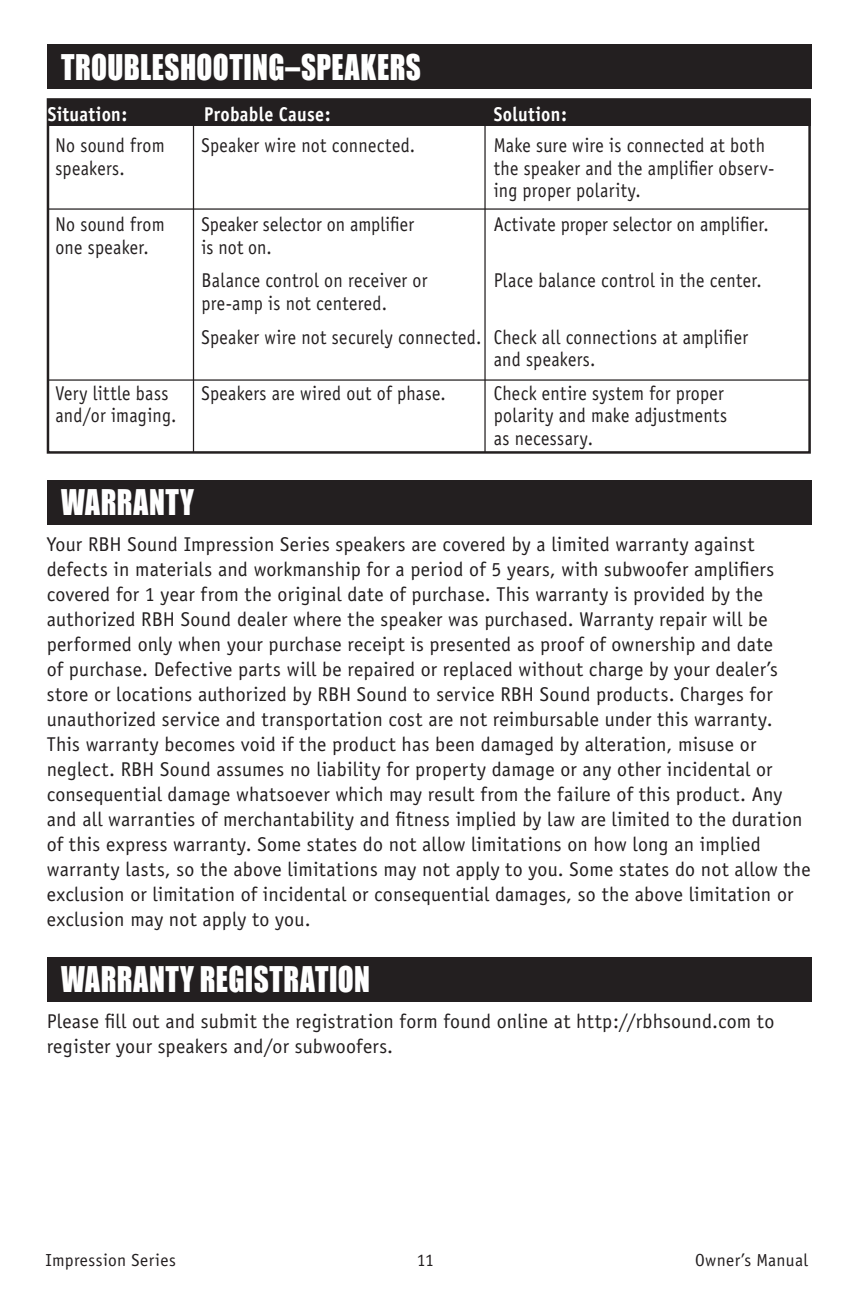
<style>
.page{position:relative;width:855px;height:1305px;background:#fff}
.page>*{position:absolute;margin:0;border:0;box-sizing:border-box;transform-origin:0 0}
.Main_Headings{font:32.5px "Impact";letter-spacing:.015em;color:#fff;scale:.9 1}
.Manual_Text{font:20px/25px "Officina Sans";letter-spacing:.01em;color:#231f20}
.Manual_Text-2{font:20px/22.5px "Officina Sans";letter-spacing:.01em;color:#231f20;scale:.9 1}
.t1{font:700 20px "Officina Sans";letter-spacing:.015em;color:#fff;scale:.9 1}
.t2{font:17.5px "Officina Sans";letter-spacing:.02em;color:#231f20}
</style>
<div class="page">
<div style="left:48px;top:99px;width:763px;height:27px;background:#231f20"></div>
<div style="left:47px;top:98px;width:764px;height:356px;border:2px solid #231f20"></div>
<hr style="left:48px;top:208px;width:761px;height:2px;background:#231f20">
<hr style="left:48px;top:379px;width:761px;height:2px;background:#231f20">
<hr style="left:193px;top:99px;width:1px;height:353px;background:#231f20">
<hr style="left:484px;top:99px;width:2px;height:353px;background:#231f20">
<div style="left:47px;top:44px;width:765px;height:45px;background:#231f20"></div>
<div style="left:47px;top:480px;width:765px;height:45px;background:#231f20"></div>
<div style="left:47px;top:957px;width:765px;height:45px;background:#231f20"></div>
<p class="Main_Headings" style="left:61px;top:42px;width:401px">TROUBLESHOOTING–SPEAKERS</p>
<p class="t1" style="left:48px;top:102px;width:90px">Situation:</p>
<p class="t1" style="left:204px;top:102px;width:142px">Probable Cause:</p>
<p class="Manual_Text-2" style="left:55px;top:134px;width:123px">No sound from speakers.</p>
<p class="Manual_Text-2" style="left:55px;top:213px;width:123px">No sound from one speaker.</p>
<p class="Manual_Text-2" style="left:55px;top:382px;width:136px">Very little bass and/or imaging.</p>
<p class="Manual_Text-2" style="left:202px;top:134px;width:239px">Speaker wire not connected.</p>
<p class="Manual_Text-2" style="left:202px;top:213px;width:238px">Speaker selector on amplifier is not on.</p>
<p class="Manual_Text-2" style="left:202px;top:269px;width:253px">Balance control on receiver or pre-amp is not centered.</p>
<p class="Manual_Text-2" style="left:202px;top:326px;width:313px">Speaker wire not securely connected.</p>
<p class="Manual_Text-2" style="left:202px;top:382px;width:273px">Speakers are wired out of phase.</p>
<p class="t1" style="left:494px;top:102px;width:83px">Solution:</p>
<p class="Manual_Text-2" style="left:494px;top:134px;width:313px">Make sure wire is connected at both the speaker and the amplifier observ&shy;ing proper polarity.</p>
<p class="Manual_Text-2" style="left:494px;top:213px;width:307px">Activate proper selector on amplifier.</p>
<p class="Manual_Text-2" style="left:494px;top:269px;width:300px">Place balance control in the center.</p>
<p class="Manual_Text-2" style="left:494px;top:326px;width:284px">Check all connections at amplifier and speakers.</p>
<p class="Manual_Text-2" style="left:494px;top:382px;width:261px">Check entire system for proper polarity and make adjustments as necessary.</p>
<p class="Main_Headings" style="left:61px;top:477px;width:149px">WARRANTY</p>
<p class="Manual_Text" style="left:47px;top:532px;width:765px">Your RBH Sound Impression Series speakers are covered by a limited warranty against defects in materials and workmanship for a period of 5 years, with subwoofer amplifiers covered for 1 year from the original date of purchase. This warranty is provided by the authorized RBH Sound dealer where the speaker was purchased. Warranty repair will be performed only when your purchase receipt is presented as proof of ownership and date<br>of purchase. Defective parts will be repaired or replaced without charge by your dealer’s store or locations authorized by RBH Sound to service RBH Sound products. Charges for unauthorized service and transportation cost are not reimbursable under this warranty.<br>This warranty becomes void if the product has been damaged by alteration, misuse or neglect. RBH Sound assumes no liability for property damage or any other incidental or consequential damage whatsoever which may result from the failure of this product. Any and all warranties of merchantability and fitness implied by law are limited to the duration of this express warranty. Some states do not allow limitations on how long an implied warranty lasts, so the above limitations may not apply to you. Some states do not allow the exclusion or limitation of incidental or consequential damages, so the above limitation or exclusion may not apply to you.</p>
<p class="Main_Headings" style="left:61px;top:954px;width:345px">WARRANTY REGISTRATION</p>
<p class="Manual_Text" style="left:47px;top:1009px;width:729px">Please fill out and submit the registration form found online at http://rbhsound.com to register your speakers and/or subwoofers.</p>
<p class="t2" style="left:45px;top:1250px;width:132px">Impression Series</p>
<p class="t2" style="left:417px;top:1250px;width:19px">11</p>
<p class="t2" style="left:695px;top:1250px;width:114px">Owner’s Manual</p>
</div>
